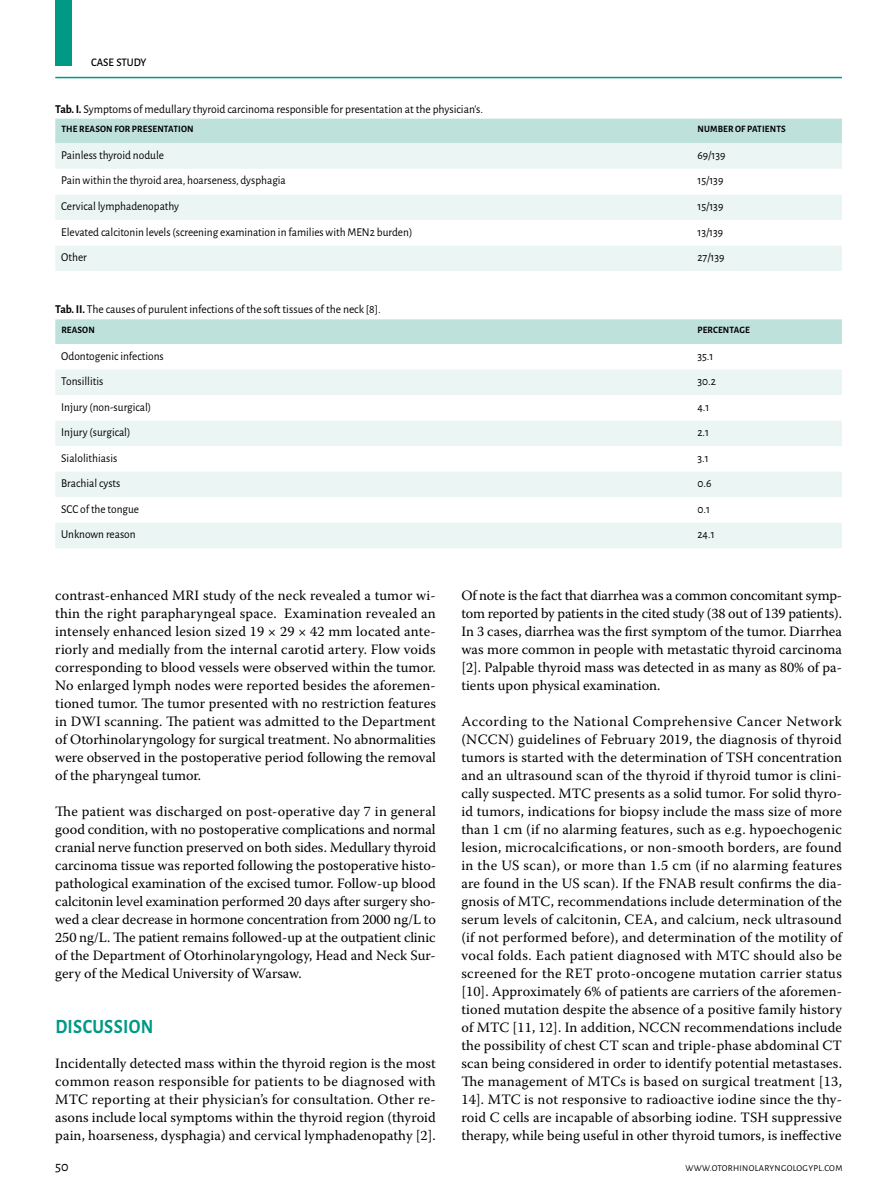
<style>
.page{position:relative;width:893px;height:1191px;background:#fff}
.page>*{position:absolute;margin:0;border:0;box-sizing:border-box;transform-origin:0 0}
.t1{font:700 20.25px "Alegreya Sans";letter-spacing:.015em;color:#009985;scale:.9 1}
.t2{font:14.25px/18px "Warnock Pro";color:#000;text-align:justify}
.t3{font:14.25px "Alegreya Sans";color:#000}
.t4{font:12px "Alegreya Sans";color:#000;scale:.95 1}
.t5{font:12px "Alegreya Sans";color:#000}
.t6{font:500 11.55px "Alegreya Sans";color:#000;scale:.95 1}
.t7{font:700 9.75px "Alegreya Sans";letter-spacing:.015em;color:#000;scale:.95 1}
.t8{font:9px "Alegreya Sans";letter-spacing:.035em;color:#000}
.s1{font-weight:700}
</style>
<div class="page">
<hr style="left:55px;top:77px;width:787px;height:1px;background:#009985">
<div style="left:55px;top:0;width:17px;height:66px;background:#009985"></div>
<div style="left:55px;top:119px;width:787px;height:24px;background:#bfe1dc"></div>
<div style="left:55px;top:143px;width:787px;height:128px;background:#ebf5f4"></div>
<svg style="left:55px;top:169px;width:787px;height:76px"></svg>
<div style="left:55px;top:319px;width:787px;height:25px;background:#bfe1dc"></div>
<svg style="left:55px;top:370px;width:787px;height:178px;fill:#ebf5f4"></svg>
<p class="t6" style="left:91px;top:54px;width:60px">CASE STUDY</p>
<p class="t5" style="left:55px;top:101px;width:429px"><span class="s1">Tab. I.</span> Symptoms of medullary thyroid carcinoma responsible for presentation at the physician’s.</p>
<p class="t7" style="left:61px;top:122px;width:141px">THE REASON FOR PRESENTATION</p>
<p class="t7" style="left:697px;top:122px;width:94px">NUMBER OF PATIENTS</p>
<p class="t4" style="left:61px;top:147px;width:110px">Painless thyroid nodule</p>
<p class="t4" style="left:697px;top:147px;width:31px">69/139</p>
<p class="t4" style="left:61px;top:172px;width:238px">Pain within the thyroid area, hoarseness, dysphagia</p>
<p class="t4" style="left:697px;top:172px;width:29px">15/139</p>
<p class="t4" style="left:61px;top:198px;width:126px">Cervical lymphadenopathy</p>
<p class="t4" style="left:697px;top:198px;width:29px">15/139</p>
<p class="t4" style="left:61px;top:223px;width:371px">Elevated calcitonin levels (screening examination in families with MEN2 burden)</p>
<p class="t4" style="left:697px;top:223px;width:29px">13/139</p>
<p class="t4" style="left:61px;top:249px;width:28px">Other</p>
<p class="t4" style="left:697px;top:249px;width:30px">27/139</p>
<p class="t5" style="left:55px;top:301px;width:327px"><span class="s1">Tab. II.</span> The causes of purulent infections of the soft tissues of the neck [8].</p>
<p class="t7" style="left:61px;top:323px;width:37px">REASON</p>
<p class="t7" style="left:697px;top:323px;width:57px">PERCENTAGE</p>
<p class="t4" style="left:61px;top:348px;width:109px">Odontogenic infections</p>
<p class="t4" style="left:697px;top:348px;width:18px">35.1</p>
<p class="t4" style="left:61px;top:373px;width:46px">Tonsillitis</p>
<p class="t4" style="left:697px;top:373px;width:21px">30.2</p>
<p class="t4" style="left:61px;top:399px;width:96px">Injury (non-surgical)</p>
<p class="t4" style="left:697px;top:399px;width:14px">4.1</p>
<p class="t4" style="left:61px;top:424px;width:74px">Injury (surgical)</p>
<p class="t4" style="left:697px;top:424px;width:14px">2.1</p>
<p class="t4" style="left:61px;top:450px;width:60px">Sialolithiasis</p>
<p class="t4" style="left:697px;top:450px;width:13px">3.1</p>
<p class="t4" style="left:61px;top:475px;width:64px">Brachial cysts</p>
<p class="t4" style="left:697px;top:475px;width:16px">0.6</p>
<p class="t4" style="left:61px;top:501px;width:83px">SCC of the tongue</p>
<p class="t4" style="left:697px;top:501px;width:15px">0.1</p>
<p class="t4" style="left:61px;top:526px;width:80px">Unknown reason</p>
<p class="t4" style="left:697px;top:526px;width:20px">24.1</p>
<p class="t2" style="left:55px;top:586px;width:382px">contrast-enhanced MRI study of the neck revealed a tumor wi&shy;thin the right parapharyngeal space. Examination revealed an intensely enhanced lesion sized 19 × 29 × 42 mm located ante&shy;riorly and medially from the internal carotid artery. Flow voids corresponding to blood vessels were observed within the tumor.<br>No enlarged lymph nodes were reported besides the aforemen&shy;tioned tumor. The tumor presented with no restriction features in DWI scanning. The patient was admitted to the Department of Otorhinolaryngology for surgical treatment. No abnormalities were observed in the postoperative period following the removal of the pharyngeal tumor.</p>
<p class="t2" style="left:55px;top:802px;width:382px">The patient was discharged on post-operative day 7 in general good condition, with no postoperative complications and normal cranial nerve function preserved on both sides. Medullary thyroid carcinoma tissue was reported following the postoperative histo&shy;pathological examination of the excised tumor. Follow-up blood calcitonin level examination performed 20 days after surgery sho&shy;wed a clear decrease in hormone concentration from 2000 ng/L to 250 ng/L. The patient remains followed-up at the outpatient clinic of the Department of Otorhinolaryngology, Head and Neck Sur&shy;gery of the Medical University of Warsaw.</p>
<h1 class="t1" style="left:55px;top:1012px;width:110px">DISCUSSION</h1>
<p class="t2" style="left:55px;top:1054px;width:382px">Incidentally detected mass within the thyroid region is the most common reason responsible for patients to be diagnosed with MTC reporting at their physician’s for consultation. Other re&shy;asons include local symptoms within the thyroid region (thyroid pain, hoarseness, dysphagia) and cervical lymphadenopathy [2].</p>
<p class="t2" style="left:461px;top:586px;width:382px">Of note is the fact that diarrhea was a common concomitant symp&shy;tom reported by patients in the cited study (38 out of 139 patients).<br>In 3 cases, diarrhea was the first symptom of the tumor. Diarrhea was more common in people with metastatic thyroid carcinoma [2]. Palpable thyroid mass was detected in as many as 80% of pa&shy;tients upon physical examination.</p>
<p class="t2" style="left:461px;top:712px;width:382px">According to the National Comprehensive Cancer Network (NCCN) guidelines of February 2019, the diagnosis of thyroid tumors is started with the determination of TSH concentration and an ultrasound scan of the thyroid if thyroid tumor is clini&shy;cally suspected. MTC presents as a solid tumor. For solid thyro&shy;id tumors, indications for biopsy include the mass size of more than 1 cm (if no alarming features, such as e.g. hypoechogenic lesion, microcalcifications, or non-smooth borders, are found in the US scan), or more than 1.5 cm (if no alarming features are found in the US scan). If the FNAB result confirms the dia&shy;gnosis of MTC, recommendations include determination of the serum levels of calcitonin, CEA, and calcium, neck ultrasound (if not performed before), and determination of the motility of vocal folds. Each patient diagnosed with MTC should also be screened for the RET proto-oncogene mutation carrier status [10]. Approximately 6% of patients are carriers of the aforemen&shy;tioned mutation despite the absence of a positive family history of MTC [11, 12]. In addition, NCCN recommendations include the possibility of chest CT scan and triple-phase abdominal CT scan being considered in order to identify potential metastases.<br>The management of MTCs is based on surgical treatment [13, 14]. MTC is not responsive to radioactive iodine since the thy&shy;roid C cells are incapable of absorbing iodine. TSH suppressive therapy, while being useful in other thyroid tumors, is ineffective</p>
<p class="t3" style="left:55px;top:1157px;width:15px">50</p>
<p class="t8" style="left:685px;top:1162px;width:158px">WWW.OTORHINOLARYNGOLOGYPL.COM</p>
</div>
